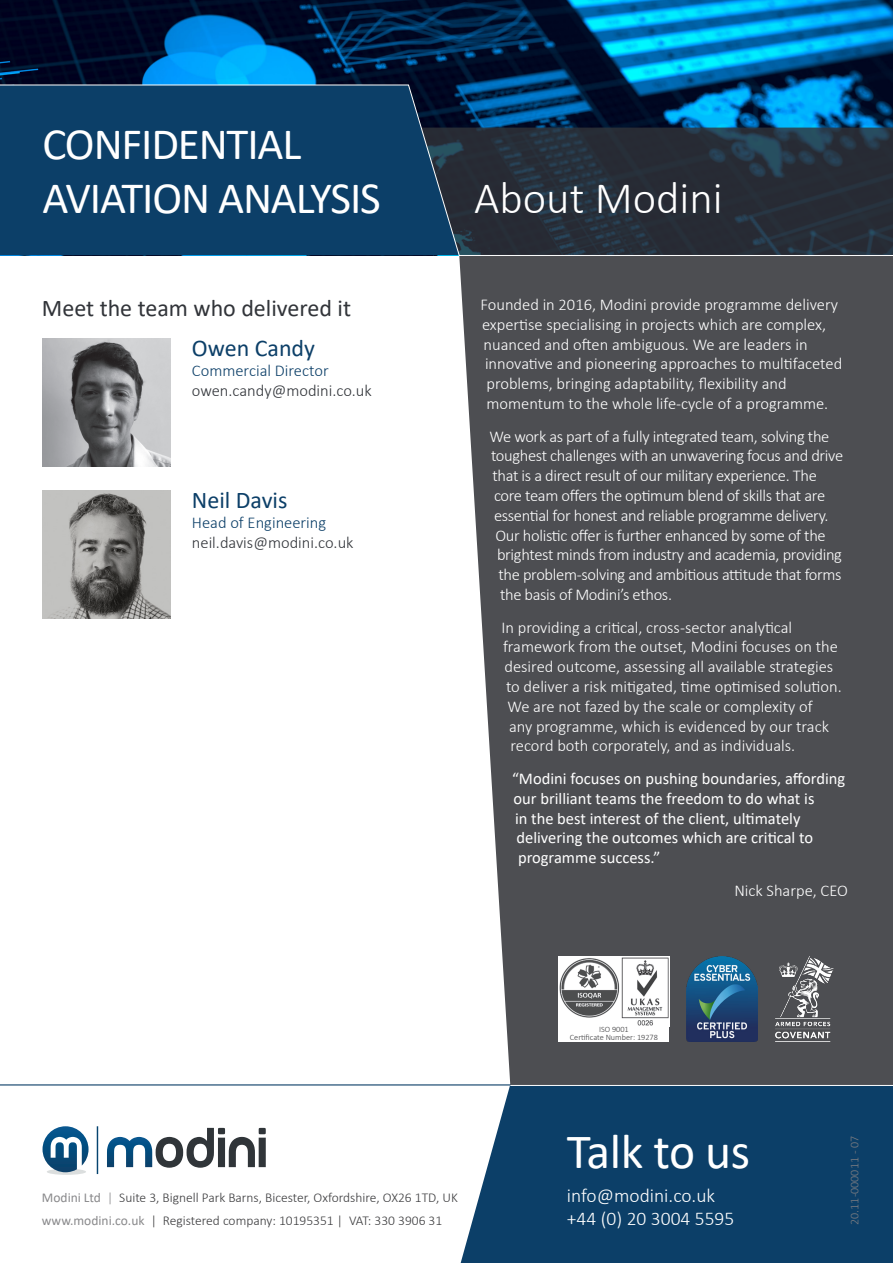
<style>
.page{position:relative;width:893px;height:1263px;background:#fff}
.page>*{position:absolute;margin:0;border:0;box-sizing:border-box;transform-origin:0 0}
.t1{font:49.5px "Calibri";letter-spacing:-.01em;color:#fff}
.t2{font:45px/54px "Calibri";letter-spacing:-.025em;color:#fff}
.t3{font:300 45px "Calibri";color:#fff}
.t4{font:24px "Calibri";color:#313439}
.t5{font:24px "Calibri";color:#0c3f68}
.t6{font:300 19.5px "Calibri";color:#fff}
.t7{font:300 16.5px/19.8px "Calibri";letter-spacing:-.01em;color:#fff}
.t8{font:16.5px/19.8px "Calibri";color:#fff}
.t9{font:300 16.5px/19.8px "Calibri";color:#313439}
.t10{font:300 13.5px "Calibri";color:#3b3b3d}
.t11{font:300 12px "Calibri";color:#817f82}
.t12{font:300 8.25px/7.5px "Calibri";color:#3b3b3d;text-align:center}
.s1{color:#0c3f68}
.s2{font-weight:400;color:#89898b}
.s3{color:#89898b}
</style>
<div class="page">
<img style="left:0;top:0;width:893px;height:84px">
<div style="left:461px;top:1085px;width:432px;height:178px;background:#0c3f68"></div>
<div style="left:47px;top:1169px;width:39px;height:6px;background:#dbdede;border-radius:50%"></div>
<svg style="left:107px;top:1128px;width:159px;height:40px"></svg>
<svg style="left:43px;top:1126px;width:46px;height:46px"></svg>
<hr style="left:0;top:1084px;width:893px;height:1px;background:#0c3f68">
<svg style="left:459px;top:256px;width:434px;height:829px;background:#5a5b5f"></svg>
<hr style="left:510px;top:1085px;width:383px;height:1px;background:#fff">
<svg style="left:0;top:84px;width:893px;height:172px;background:#153c5b"></svg>
<img style="left:43px;top:338px;width:127px;height:128px">
<img style="left:43px;top:490px;width:127px;height:128px">
<img style="left:775px;top:956px;width:58px;height:85px">
<img style="left:687px;top:956px;width:70px;height:85px">
<img style="left:559px;top:956px;width:110px;height:70px">
<div style="left:559px;top:1026px;width:110px;height:16px;background:#fff"></div>
<p class="t2" style="left:43px;top:116px;width:340px">CONFIDENTIAL<br>AVIATION ANALYSIS</p>
<p class="t4" style="left:42px;top:291px;width:311px">Meet the team who delivered it</p>
<p class="t5" style="left:192px;top:331px;width:125px">Owen Candy</p>
<p class="t9" style="left:192px;top:360px;width:181px"><span class="s1">Commercial Director </span>owen.candy@modini.co.uk</p>
<p class="t5" style="left:192px;top:483px;width:97px">Neil Davis</p>
<p class="t9" style="left:192px;top:512px;width:163px"><span class="s1">Head of Engineering </span>neil.davis@modini.co.uk</p>
<p class="t3" style="left:474px;top:170px;width:250px">About Modini</p>
<p class="t7" style="left:480px;top:294px;width:363px">Founded in 2016, Modini provide programme delivery expertise specialising in projects which are complex, nuanced and often ambiguous. We are leaders in innovative and pioneering approaches to multifaceted problems, bringing adaptability, flexibility and momentum to the whole life-cycle of a programme.</p>
<p class="t7" style="left:489px;top:426px;width:341px">We work as part of a fully integrated team, solving the</p>
<p class="t7" style="left:491px;top:446px;width:354px">toughest challenges with an unwavering focus and drive</p>
<p class="t7" style="left:492px;top:466px;width:326px">that is a direct result of our military experience. The</p>
<p class="t7" style="left:494px;top:485px;width:333px">core team offers the optimum blend of skills that are</p>
<p class="t7" style="left:494px;top:505px;width:336px">essential for honest and reliable programme delivery.</p>
<p class="t7" style="left:495px;top:525px;width:332px">Our holistic offer is further enhanced by some of the</p>
<p class="t7" style="left:497px;top:545px;width:346px">brightest minds from industry and academia, providing</p>
<p class="t7" style="left:498px;top:565px;width:345px">the problem-solving and ambitious attitude that forms</p>
<p class="t7" style="left:500px;top:584px;width:174px">the basis of Modini’s ethos.</p>
<p class="t7" style="left:501px;top:617px;width:292px">In providing a critical, cross-sector analytical</p>
<p class="t7" style="left:503px;top:637px;width:336px">framework from the outset, Modini focuses on the</p>
<p class="t7" style="left:504px;top:657px;width:330px">desired outcome, assessing all available strategies</p>
<p class="t7" style="left:506px;top:676px;width:337px">to deliver a risk mitigated, time optimised solution.</p>
<p class="t7" style="left:507px;top:696px;width:307px">We are not fazed by the scale or complexity of</p>
<p class="t7" style="left:509px;top:716px;width:321px">any programme, which is evidenced by our track</p>
<p class="t7" style="left:510px;top:736px;width:286px">record both corporately, and as individuals.</p>
<p class="t8" style="left:512px;top:768px;width:335px">“Modini focuses on pushing boundaries, affording our brilliant teams the freedom to do what is<br>in the best interest of the client, ultimately delivering the outcomes which are critical to programme success.”</p>
<p class="t7" style="left:734px;top:880px;width:115px">Nick Sharpe, CEO</p>
<p class="t10" style="left:42px;top:1189px;width:417px"><span class="s2">Modini Ltd</span> <span class="s3">|</span> Suite 3, Bignell Park Barns, Bicester, Oxfordshire, OX26 1TD, UK</p>
<p class="t10" style="left:42px;top:1212px;width:402px"><span class="s2">www.modini.co.uk</span> | Registered company: 10195351 | VAT: 330 3906 31</p>
<p class="t12" style="left:570px;top:1025px;width:90px">ISO 9001<br>Certificate Number: 19278</p>
<p class="t1" style="left:567px;top:1117px;width:185px">Talk to us</p>
<p class="t6" style="left:567px;top:1183px;width:150px">info@modini.co.uk</p>
<p class="t6" style="left:567px;top:1206px;width:169px">+44 (0) 20 3004 5595</p>
<p class="t11" style="left:847px;top:1225px;width:91px;rotate:-90deg">20.11-000011 - 07</p>
</div>
